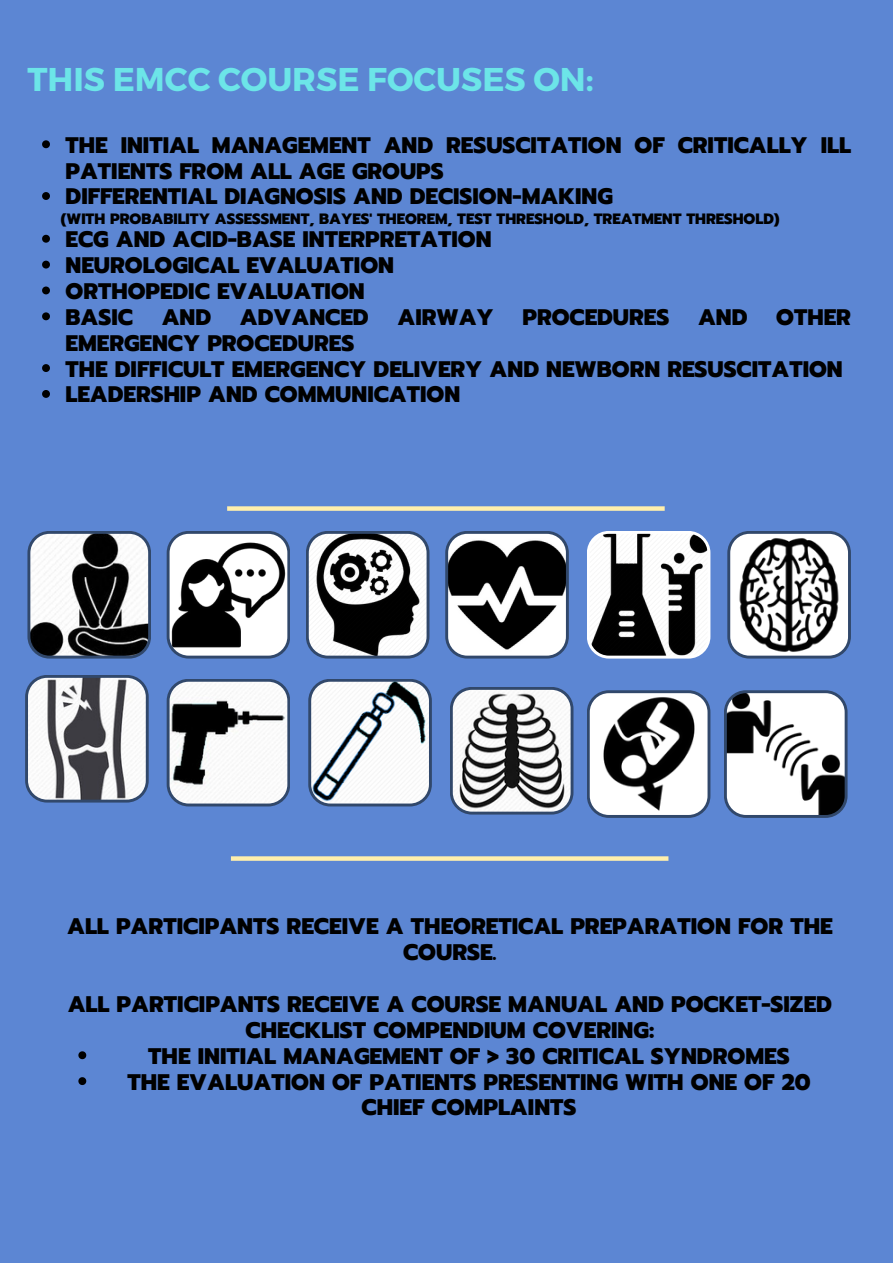
<style>
.page{position:relative;width:893px;height:1264px;background:#fff}
.page>*{position:absolute;margin:0;border:0;box-sizing:border-box;transform-origin:0 0}
.t1{font:700 32.85px "Montserrat";color:#6ce5e8}
.t2{font:800 22.5px/25.8px "Prompt";color:#000;text-align:center}
.t3{font:800 22.35px/25.8px "Prompt";color:#000}
.t4{font:800 14.85px "Prompt";color:#000}
</style>
<div class="page">
<div style="left:0;top:0;width:892px;height:1262px;background:#5c86d3"></div>
<div style="left:227px;top:506px;width:437px;height:5px;background:#ffefac"></div>
<svg style="left:27px;top:531px;width:124px;height:127px;background:#808388"></svg>
<svg style="left:167px;top:531px;width:123px;height:127px;background:#999ca0"></svg>
<svg style="left:306px;top:531px;width:123px;height:127px;background:#85878c"></svg>
<svg style="left:445px;top:531px;width:123px;height:127px;background:#707277"></svg>
<svg style="left:587px;top:531px;width:123px;height:127px;background:#8c8d8f"></svg>
<svg style="left:727px;top:531px;width:123px;height:127px;background:#a3a6ab"></svg>
<svg style="left:42px;top:140px;width:8px;height:8px"></svg>
<svg style="left:42px;top:192px;width:8px;height:8px"></svg>
<svg style="left:42px;top:235px;width:8px;height:8px"></svg>
<svg style="left:42px;top:261px;width:8px;height:7px"></svg>
<svg style="left:42px;top:286px;width:8px;height:8px"></svg>
<svg style="left:42px;top:312px;width:8px;height:8px"></svg>
<svg style="left:42px;top:364px;width:8px;height:8px"></svg>
<svg style="left:42px;top:390px;width:8px;height:8px"></svg>
<svg style="left:25px;top:675px;width:124px;height:127px;background:#a6a9b0"></svg>
<svg style="left:167px;top:679px;width:123px;height:127px;background:#b3b6ba"></svg>
<svg style="left:308px;top:679px;width:124px;height:127px;background:#c5cbd2"></svg>
<svg style="left:450px;top:687px;width:123px;height:127px;background:#a7aaae"></svg>
<svg style="left:587px;top:690px;width:123px;height:128px;background:#9ea1a6"></svg>
<svg style="left:724px;top:690px;width:123px;height:128px;background:#aeb1b5"></svg>
<svg style="left:231px;top:856px;width:437px;height:4px;background:#f2e6ae"></svg>
<svg style="left:78px;top:1051px;width:8px;height:8px"></svg>
<svg style="left:78px;top:1077px;width:8px;height:8px"></svg>
<p class="t1" style="left:27px;top:58px;width:567px">THIS EMCC COURSE FOCUSES ON:</p>
<p class="t3" style="left:66px;top:132px;width:786px">THE INITIAL MANAGEMENT AND RESUSCITATION OF CRITICALLY ILL<br>PATIENTS FROM ALL AGE GROUPS</p>
<p class="t3" style="left:66px;top:184px;width:548px">DIFFERENTIAL DIAGNOSIS AND DECISION-MAKING</p>
<p class="t3" style="left:66px;top:227px;width:427px">ECG AND ACID-BASE INTERPRETATION</p>
<p class="t3" style="left:66px;top:253px;width:330px">NEUROLOGICAL EVALUATION</p>
<p class="t3" style="left:66px;top:278px;width:300px">ORTHOPEDIC EVALUATION</p>
<p class="t3" style="left:66px;top:304px;width:69px">BASIC</p>
<p class="t3" style="left:162px;top:304px;width:51px">AND</p>
<p class="t3" style="left:240px;top:304px;width:130px">ADVANCED</p>
<p class="t3" style="left:397px;top:304px;width:98px">AIRWAY</p>
<p class="t3" style="left:522px;top:304px;width:148px">PROCEDURES</p>
<p class="t3" style="left:698px;top:304px;width:51px">AND</p>
<p class="t3" style="left:776px;top:304px;width:76px">OTHER</p>
<p class="t3" style="left:66px;top:330px;width:290px">EMERGENCY PROCEDURES</p>
<p class="t3" style="left:66px;top:356px;width:778px">THE DIFFICULT EMERGENCY DELIVERY AND NEWBORN RESUSCITATION</p>
<p class="t3" style="left:66px;top:382px;width:396px">LEADERSHIP AND COMMUNICATION</p>
<p class="t4" style="left:61px;top:207px;width:720px">(WITH PROBABILITY ASSESSMENT, BAYES' THEOREM, TEST THRESHOLD, TREATMENT THRESHOLD)</p>
<p class="t2" style="left:67px;top:913px;width:767px">ALL PARTICIPANTS RECEIVE A THEORETICAL PREPARATION FOR THE<br>COURSE.</p>
<p class="t2" style="left:68px;top:991px;width:765px">ALL PARTICIPANTS RECEIVE A COURSE MANUAL AND POCKET-SIZED</p>
<p class="t2" style="left:245px;top:1017px;width:410px">CHECKLIST COMPENDIUM COVERING:</p>
<p class="t2" style="left:148px;top:1043px;width:642px">THE INITIAL MANAGEMENT OF &gt; 30 CRITICAL SYNDROMES</p>
<p class="t2" style="left:127px;top:1069px;width:684px">THE EVALUATION OF PATIENTS PRESENTING WITH ONE OF 20<br>CHIEF COMPLAINTS</p>
</div>
